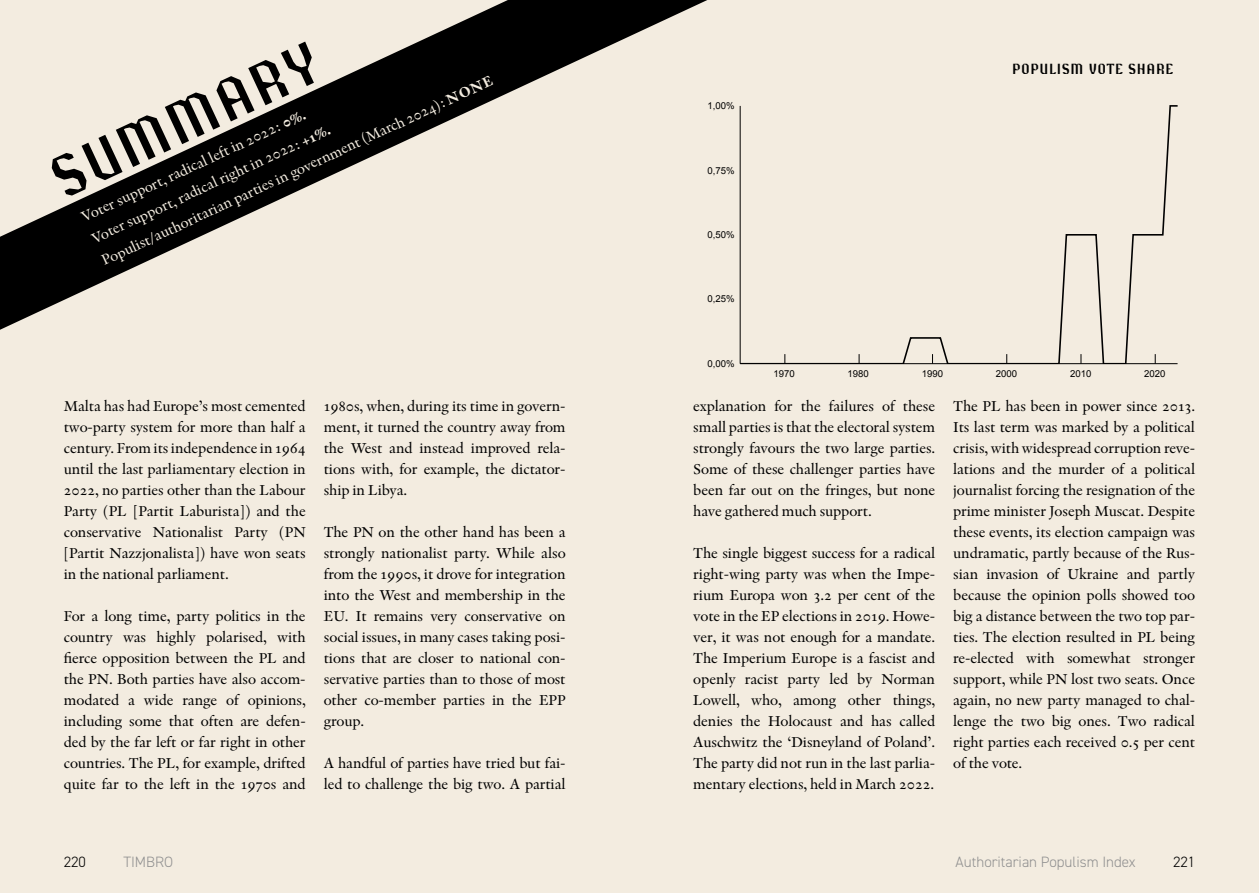
<style>
.page{position:relative;width:1259px;height:893px;background:#f3ece0}
.page>*{position:absolute;margin:0;border:0;box-sizing:border-box;transform-origin:0 0}
.t1{font:60px "Resistance";color:#000}
.t2{font:15px/21px "Indigo Antiqua Pro Text";letter-spacing:-.01em;color:#000;text-align:justify}
.t3{font:15px/24px "Indigo Antiqua 2";color:#f3ece0}
.t4{font:300 15px "DIN2014";color:#909090}
.t5{font:15px "Resistance";letter-spacing:.06em;color:#000}
.t6{font:300 15px "DIN2014";color:#000}
.t7{font:9.6px "Arial";color:#000}
.s1{font-weight:700}
</style>
<div class="page">
<svg style="left:0;top:0;width:707px;height:330px"></svg>
<svg style="left:740px;top:106px;width:437px;height:258px"></svg>
<h1 class="t1" style="left:42px;top:151px;width:288px;rotate:-25deg">SUMMARY</h1>
<p class="t3" style="left:77px;top:206px;width:431px;rotate:-25deg">Voter support, radical left in 2022: <span class="s1">0%.<br></span>Voter support, radical right in 2022: <span class="s1">+1%.<br></span>Populist/authoritarian parties in government (March 2024): <span class="s1">NONE</span></p>
<p class="t2" style="left:64px;top:396px;width:243px">Malta has had Europe’s most cemented two-party system for more than half a century. From its independence in 1964 until the last parliamentary election in 2022, no parties other than the Labour Party (PL [Partit Laburista]) and the conservative Nationalist Party (PN [Partit Nazzjonalista]) have won seats in the national parliament.</p>
<p class="t2" style="left:64px;top:606px;width:243px">For a long time, party politics in the country was highly polarised, with fierce opposition between the PL and the PN. Both parties have also accom&shy;modated a wide range of opinions, including some that often are defen&shy;ded by the far left or far right in other countries. The PL, for example, drifted quite far to the left in the 1970s and</p>
<p class="t2" style="left:324px;top:396px;width:243px">1980s, when, during its time in govern&shy;ment, it turned the country away from the West and instead improved rela&shy;tions with, for example, the dictator&shy;ship in Libya.</p>
<p class="t2" style="left:324px;top:522px;width:243px">The PN on the other hand has been a strongly nationalist party. While also from the 1990s, it drove for integration into the West and membership in the EU. It remains very conservative on social issues, in many cases taking posi&shy;tions that are closer to national con&shy;servative parties than to those of most other co-member parties in the EPP group.</p>
<p class="t2" style="left:324px;top:753px;width:243px">A handful of parties have tried but fai&shy;led to challenge the big two. A partial</p>
<p class="t7" style="left:707px;top:99px;width:29px">1,00%</p>
<p class="t7" style="left:707px;top:164px;width:29px">0,75%</p>
<p class="t7" style="left:707px;top:228px;width:29px">0,50%</p>
<p class="t7" style="left:707px;top:293px;width:29px">0,25%</p>
<p class="t7" style="left:707px;top:357px;width:29px">0,00%</p>
<p class="t5" style="left:1012px;top:61px;width:162px">POPULISM VOTE SHARE</p>
<p class="t7" style="left:773px;top:368px;width:23px">1970</p>
<p class="t7" style="left:847px;top:368px;width:23px">1980</p>
<p class="t7" style="left:921px;top:368px;width:23px">1990</p>
<p class="t7" style="left:996px;top:368px;width:23px">2000</p>
<p class="t7" style="left:1070px;top:368px;width:23px">2010</p>
<p class="t7" style="left:1144px;top:368px;width:23px">2020</p>
<p class="t2" style="left:693px;top:396px;width:243px">explanation for the failures of these small parties is that the electoral system strongly favours the two large parties.<br>Some of these challenger parties have been far out on the fringes, but none have gathered much support.</p>
<p class="t2" style="left:693px;top:543px;width:243px">The single biggest success for a radical right-wing party was when the Impe&shy;rium Europa won 3.2 per cent of the vote in the EP elections in 2019. Howe&shy;ver, it was not enough for a mandate.<br>The Imperium Europe is a fascist and openly racist party led by Norman Lowell, who, among other things, denies the Holocaust and has called Auschwitz the ‘Disneyland of Poland’.<br>The party did not run in the last parlia&shy;mentary elections, held in March 2022.</p>
<p class="t2" style="left:953px;top:396px;width:243px">The PL has been in power since 2013.<br>Its last term was marked by a political crisis, with widespread corruption reve&shy;lations and the murder of a political journalist forcing the resignation of the prime minister Joseph Muscat. Despite these events, its election campaign was undramatic, partly because of the Rus&shy;sian invasion of Ukraine and partly because the opinion polls showed too big a distance between the two top par&shy;ties. The election resulted in PL being re-elected with somewhat stronger support, while PN lost two seats. Once again, no new party managed to chal&shy;lenge the two big ones. Two radical right parties each received 0.5 per cent of the vote.</p>
<p class="t6" style="left:64px;top:853px;width:24px">220</p>
<p class="t4" style="left:123px;top:853px;width:51px">TIMBRO</p>
<p class="t4" style="left:955px;top:853px;width:181px">Authoritarian Populism Index</p>
<p class="t6" style="left:1173px;top:853px;width:24px">221</p>
</div>
